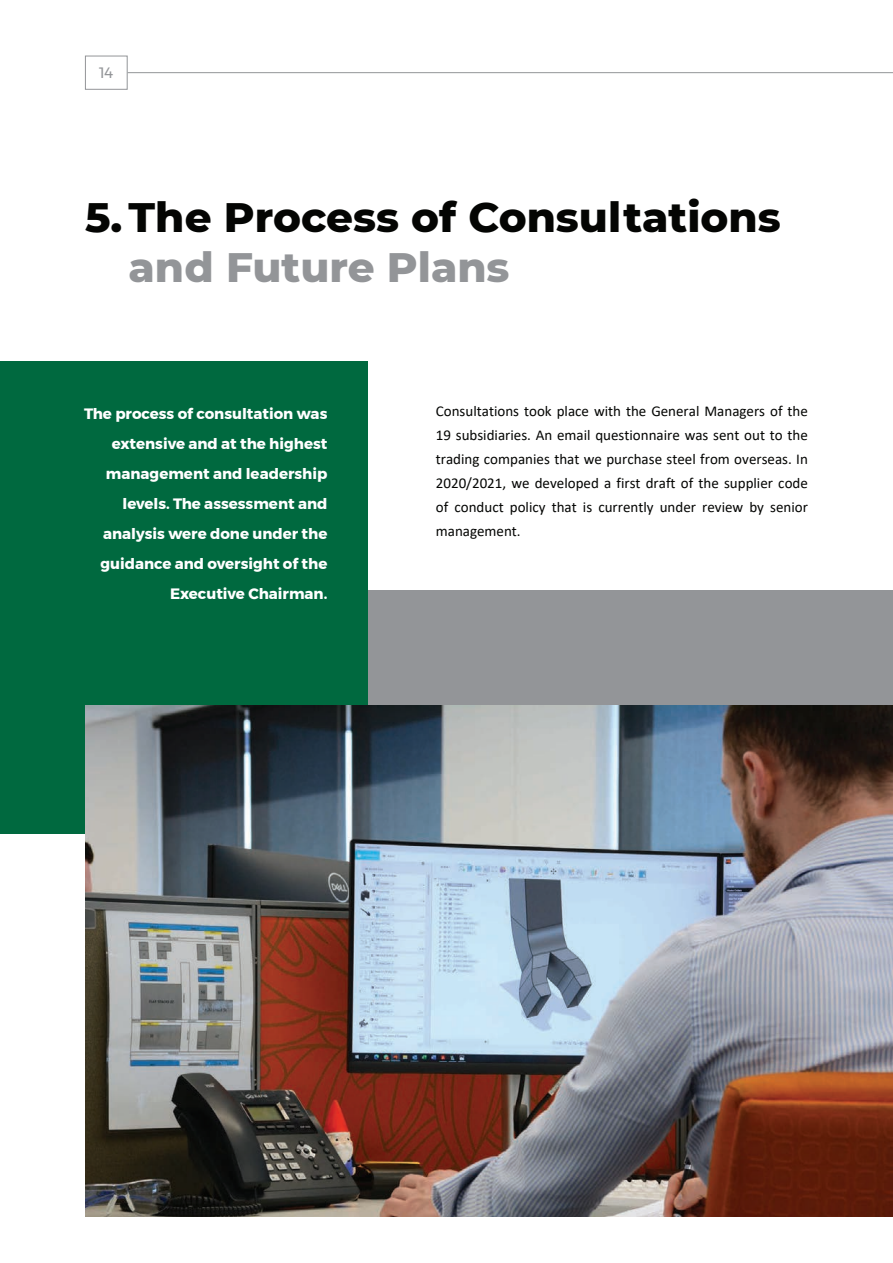
<style>
.page{position:relative;width:893px;height:1263px;background:#fff}
.page>*{position:absolute;margin:0;border:0;box-sizing:border-box;transform-origin:0 0}
.t1{font:800 42px "Montserrat";color:#040503}
.t2{font:800 42px "Montserrat";color:#939598}
.t3{font:15px/24px "Calibri";color:#040503;text-align:justify}
.t4{font:700 15px/30px "Montserrat";color:#fff;text-align:right}
.t5{font:15px "Montserrat";color:#939598}
</style>
<div class="page">
<div style="left:85px;top:56px;width:43px;height:34px;border:1px solid #939598"></div>
<hr style="left:128px;top:72px;width:765px;height:1px;background:#939598">
<div style="left:2px;top:590px;width:891px;height:169px;background:#939598"></div>
<div style="left:0;top:361px;width:368px;height:472px;background:#00693f"></div>
<img style="left:85px;top:706px;width:808px;height:510px">
<p class="t5" style="left:99px;top:62px;width:16px">14</p>
<h1 class="t1" style="left:85px;top:186px;width:697px">5.The Process of Consultations</h1>
<h1 class="t2" style="left:129px;top:237px;width:383px">and Future Plans</h1>
<p class="t4" style="left:84px;top:399px;width:245px">The process of consultation was extensive and at the highest management and leadership levels. The assessment and analysis were done under the guidance and oversight of the<br>Executive Chairman.</p>
<p class="t3" style="left:436px;top:399px;width:374px">Consultations took place with the General Managers of the 19 subsidiaries. An email questionnaire was sent out to the trading companies that we purchase steel from overseas. In 2020/2021, we developed a first draft of the supplier code of conduct policy that is currently under review by senior management.</p>
</div>
